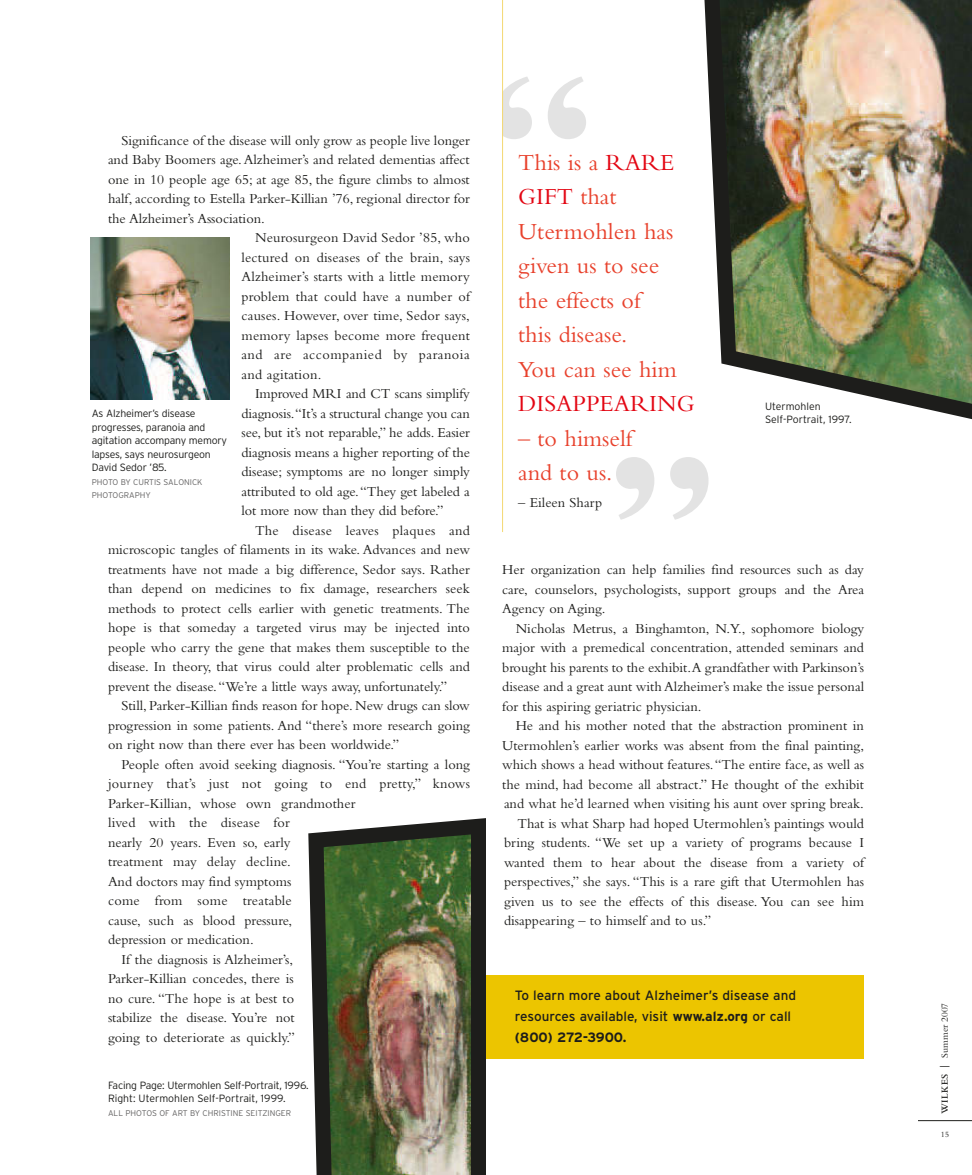
<style>
.page{position:relative;width:972px;height:1175px;background:#fff}
.page>*{position:absolute;margin:0;border:0;box-sizing:border-box;transform-origin:0 0}
.t1{font:24px/34.5px "Bembo";color:#e8412c}
.t2{font:24px "Bembo";color:#e30613}
.t3{font:14.25px/19.5px "Bembo";color:#1d1d1b;text-align:justify}
.t4{font:14.25px "Bembo";letter-spacing:.02em;color:#1d1d1b}
.t5{font:14.25px "Bembo";letter-spacing:.035em;color:#1d1d1b}
.t6{font:13.5px/21px "Interstate";color:#1d1d1b}
.t7{font:300 10.5px/13.5px "Interstate";letter-spacing:-.02em;color:#1d1d1b}
.t8{font:300 10.5px/13.5px "Interstate";color:#1d1d1b}
.t9{font:9.75px "Bembo";color:#1d1d1b}
.t10{font:300 8.25px/13.5px "Interstate";color:#646363}
.t11{font:8.25px "Bembo";color:#1d1d1b}
.s1{color:#e30613}
.s2{font-weight:700}
.s3{font-weight:600}
.s4{font-family:"Interstate";font-weight:300}
</style>
<div class="page">
<svg style="left:503px;top:76px;width:29px;height:63px"></svg>
<svg style="left:548px;top:77px;width:38px;height:62px"></svg>
<svg style="left:670px;top:457px;width:39px;height:63px"></svg>
<svg style="left:616px;top:457px;width:38px;height:63px"></svg>
<div style="left:483px;top:975px;width:381px;height:83px;background:#ecc500"></div>
<hr style="left:502px;top:0;width:1px;height:532px;background:#f4d871">
<hr style="left:918px;top:1120px;width:54px;height:1px;background:#1d1d1b">
<img style="left:308px;top:818px;width:178px;height:356px">
<img style="left:704px;top:0;width:268px;height:420px">
<img style="left:90px;top:237px;width:140px;height:162px">
<p class="t3" style="left:122px;top:132px;width:350px">Significance of the disease will only grow as people live longer</p>
<p class="t3" style="left:108px;top:151px;width:363px">and Baby Boomers age.Alzheimer’s and related dementias affect</p>
<p class="t3" style="left:108px;top:171px;width:363px">one in 10 people age 65; at age 85, the figure climbs to almost</p>
<p class="t3" style="left:108px;top:190px;width:363px">half, according to Estella Parker-Killian ’76, regional director for</p>
<p class="t3" style="left:108px;top:210px;width:158px">the Alzheimer’s Association.</p>
<p class="t3" style="left:255px;top:229px;width:216px">Neurosurgeon David Sedor ’85, who</p>
<p class="t3" style="left:242px;top:249px;width:230px">lectured on diseases of the brain, says</p>
<p class="t3" style="left:242px;top:268px;width:230px">Alzheimer’s starts with a little memory</p>
<p class="t3" style="left:242px;top:288px;width:230px">problem that could have a number of</p>
<p class="t3" style="left:242px;top:307px;width:230px">causes. However, over time, Sedor says,</p>
<p class="t3" style="left:242px;top:327px;width:230px">memory lapses become more frequent</p>
<p class="t5" style="left:242px;top:350px;width:230px">and are accompanied by paranoia</p>
<p class="t3" style="left:242px;top:366px;width:82px">and agitation.</p>
<p class="t3" style="left:255px;top:385px;width:216px">Improved MRI and CT scans simplify</p>
<p class="t3" style="left:241px;top:405px;width:230px">diagnosis.“It’s a structural change you can</p>
<p class="t3" style="left:241px;top:424px;width:230px">see, but it’s not reparable,” he adds. Easier</p>
<p class="t3" style="left:241px;top:444px;width:230px">diagnosis means a higher reporting of the</p>
<p class="t3" style="left:241px;top:463px;width:230px">disease; symptoms are no longer simply</p>
<p class="t3" style="left:241px;top:483px;width:230px">attributed to old age.“They get labeled a</p>
<p class="t3" style="left:241px;top:502px;width:204px">lot more now than they did before.”</p>
<p class="t4" style="left:255px;top:525px;width:217px">The disease leaves plaques and</p>
<p class="t3" style="left:108px;top:541px;width:363px">microscopic tangles of filaments in its wake. Advances and new</p>
<p class="t3" style="left:108px;top:561px;width:363px">treatments have not made a big difference, Sedor says. Rather</p>
<p class="t3" style="left:108px;top:580px;width:363px">than depend on medicines to fix damage, researchers seek</p>
<p class="t3" style="left:108px;top:600px;width:363px">methods to protect cells earlier with genetic treatments. The</p>
<p class="t3" style="left:108px;top:619px;width:363px">hope is that someday a targeted virus may be injected into</p>
<p class="t3" style="left:108px;top:639px;width:363px">people who carry the gene that makes them susceptible to the</p>
<p class="t3" style="left:108px;top:658px;width:363px">disease. In theory, that virus could alter problematic cells and</p>
<p class="t3" style="left:108px;top:678px;width:341px">prevent the disease.“We’re a little ways away, unfortunately.”</p>
<p class="t3" style="left:121px;top:697px;width:350px">Still, Parker-Killian finds reason for hope. New drugs can slow</p>
<p class="t3" style="left:108px;top:717px;width:363px">progression in some patients. And “there’s more research going</p>
<p class="t3" style="left:108px;top:736px;width:293px">on right now than there ever has been worldwide.”</p>
<p class="t3" style="left:121px;top:756px;width:350px">People often avoid seeking diagnosis. “You’re starting a long</p>
<p class="t4" style="left:108px;top:778px;width:364px">journey that’s just not going to end pretty,” knows</p>
<p class="t3" style="left:108px;top:795px;width:249px">Parker-Killian, whose own grandmother</p>
<p class="t4" style="left:108px;top:817px;width:184px">lived with the disease for</p>
<p class="t3" style="left:108px;top:834px;width:184px">nearly 20 years. Even so, early</p>
<p class="t3" style="left:108px;top:853px;width:184px">treatment may delay decline.</p>
<p class="t3" style="left:108px;top:873px;width:185px">And doctors may find symptoms</p>
<p class="t4" style="left:108px;top:895px;width:185px">come from some treatable</p>
<p class="t3" style="left:108px;top:912px;width:186px">cause, such as blood pressure,</p>
<p class="t3" style="left:108px;top:931px;width:147px">depression or medication.</p>
<p class="t3" style="left:121px;top:951px;width:173px">If the diagnosis is Alzheimer’s,</p>
<p class="t3" style="left:108px;top:970px;width:187px">Parker-Killian concedes, there is</p>
<p class="t3" style="left:108px;top:990px;width:188px">no cure. “The hope is at best to</p>
<p class="t3" style="left:108px;top:1009px;width:188px">stabilize the disease. You’re not</p>
<p class="t3" style="left:108px;top:1029px;width:189px">going to deteriorate as quickly.”</p>
<p class="t7" style="left:92px;top:407px;width:137px">As Alzheimer’s disease progresses, paranoia and agitation accompany memory lapses, says neurosurgeon<br>David Sedor ’85.</p>
<p class="t10" style="left:92px;top:475px;width:112px">PHOTO BY CURTIS SALONICK<br>PHOTOGRAPHY</p>
<p class="t7" style="left:108px;top:1078px;width:202px">Facing Page: Utermohlen Self-Portrait, 1996.<br>Right: Utermohlen Self-Portrait, 1999.</p>
<p class="t10" style="left:108px;top:1106px;width:185px">ALL PHOTOS OF ART BY CHRISTINE SEITZINGER</p>
<h1 class="t1" style="left:518px;top:147px;width:160px">This is a <span class="s1">RARE<br>GIFT</span> that<br>Utermohlen has given us to see the effects of this disease.<br>You can see him</h1>
<h1 class="t2" style="left:518px;top:395px;width:178px">DISAPPEARING</h1>
<h1 class="t1" style="left:518px;top:423px;width:115px">– to himself and to us.</h1>
<p class="t3" style="left:518px;top:494px;width:85px">– Eileen Sharp</p>
<p class="t8" style="left:765px;top:399px;width:88px">Utermohlen<br>Self-Portrait, 1997.</p>
<p class="t3" style="left:502px;top:561px;width:363px">Her organization can help families find resources such as day care, counselors, psychologists, support groups and the Area Agency on Aging.</p>
<p class="t3" style="left:502px;top:620px;width:363px;text-indent:13px">Nicholas Metrus, a Binghamton, N.Y., sophomore biology major with a premedical concentration, attended seminars and brought his parents to the exhibit.A grandfather with Parkinson’s disease and a great aunt with Alzheimer’s make the issue personal for this aspiring geriatric physician.</p>
<p class="t3" style="left:516px;top:717px;width:350px">He and his mother noted that the abstraction prominent in</p>
<p class="t3" style="left:502px;top:737px;width:363px">Utermohlen’s earlier works was absent from the final painting,</p>
<p class="t3" style="left:502px;top:756px;width:363px">which shows a head without features.“The entire face, as well as</p>
<p class="t3" style="left:502px;top:776px;width:363px">the mind, had become all abstract.” He thought of the exhibit</p>
<p class="t3" style="left:504px;top:795px;width:361px">and what he’d learned when visiting his aunt over spring break.</p>
<p class="t3" style="left:518px;top:815px;width:348px">That is what Sharp had hoped Utermohlen’s paintings would</p>
<p class="t3" style="left:504px;top:834px;width:362px">bring students. “We set up a variety of programs because I</p>
<p class="t3" style="left:504px;top:854px;width:362px">wanted them to hear about the disease from a variety of</p>
<p class="t3" style="left:504px;top:873px;width:362px">perspectives,” she says. “This is a rare gift that Utermohlen has</p>
<p class="t3" style="left:504px;top:893px;width:362px">given us to see the effects of this disease. You can see him</p>
<p class="t3" style="left:504px;top:912px;width:209px">disappearing – to himself and to us.”</p>
<p class="t6" style="left:515px;top:984px;width:283px">To learn more about Alzheimer’s disease and resources available, visit <span class="s2">www.alz.org</span> or call <span class="s2">(800) 272-3900.</span></p>
<p class="t9" style="left:942px;top:1114px;width:113px;rotate:-90deg"><span class="s3">WILKES</span> <span class="s4">|</span> Summer 2007</p>
<p class="t11" style="left:941px;top:1131px;width:10px">15</p>
</div>
